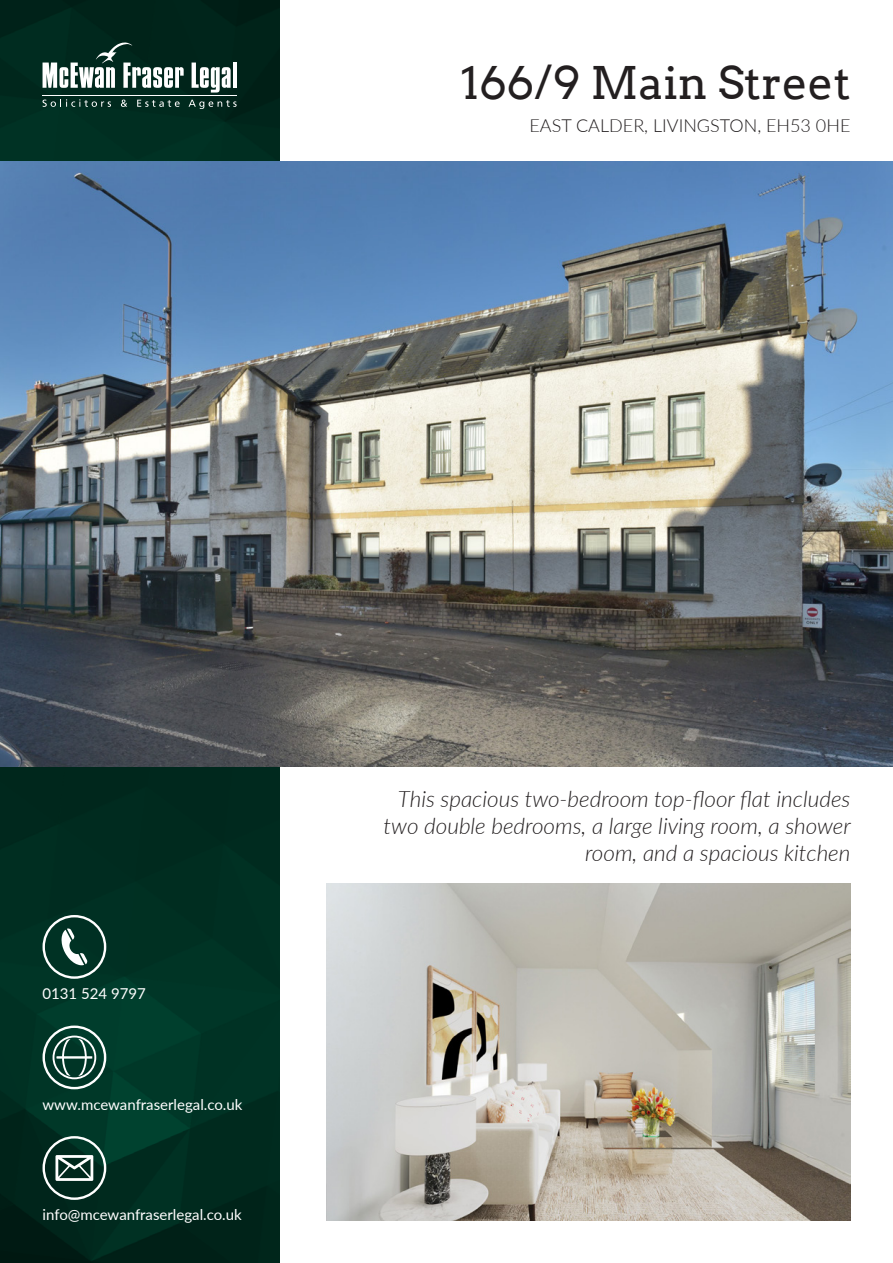
<style>
.page{position:relative;width:893px;height:1263px;background:#fff}
.page>*{position:absolute;margin:0;border:0;box-sizing:border-box;transform-origin:0 0}
.t1{font:45px "Arvo";color:#231f20}
.t2{font:italic 300 22.5px/27px "Lato";color:#231f20;text-align:right}
.t3{font:300 18px "Lato";color:#231f20}
.t4{font:15px "Lato";color:#fff}
</style>
<div class="page">
<img style="left:0;top:0;width:279px;height:1263px">
<img style="left:0;top:162px;width:893px;height:605px">
<svg style="left:43px;top:43px;width:141px;height:45px"></svg>
<svg style="left:192px;top:63px;width:39px;height:30px"></svg>
<hr style="left:233px;top:63px;width:4px;height:25px;background:#fff">
<hr style="left:43px;top:95px;width:194px;height:1px;background:#fff">
<svg style="left:43px;top:99px;width:68px;height:8px"></svg>
<svg style="left:121px;top:100px;width:6px;height:7px"></svg>
<svg style="left:137px;top:100px;width:43px;height:7px"></svg>
<svg style="left:189px;top:100px;width:48px;height:9px"></svg>
<img style="left:326px;top:883px;width:524px;height:337px">
<svg style="left:43px;top:915px;width:63px;height:64px;background:#335a4f"></svg>
<svg style="left:43px;top:1025px;width:63px;height:64px;background:#3a6559"></svg>
<svg style="left:43px;top:1136px;width:63px;height:64px;background:#3a5b52"></svg>
<h1 class="t1" style="left:460px;top:55px;width:392px">166/9 Main Street</h1>
<p class="t3" style="left:529px;top:113px;width:322px">EAST CALDER, LIVINGSTON, EH53 0HE</p>
<p class="t4" style="left:43px;top:983px;width:105px">0131 524 9797</p>
<p class="t4" style="left:43px;top:1094px;width:201px">www.mcewanfraserlegal.co.uk</p>
<p class="t4" style="left:43px;top:1204px;width:201px">info@mcewanfraserlegal.co.uk</p>
<p class="t2" style="left:384px;top:785px;width:469px">This spacious two-bedroom top-floor flat includes two double bedrooms, a large living room, a shower room, and a spacious kitchen</p>
</div>
